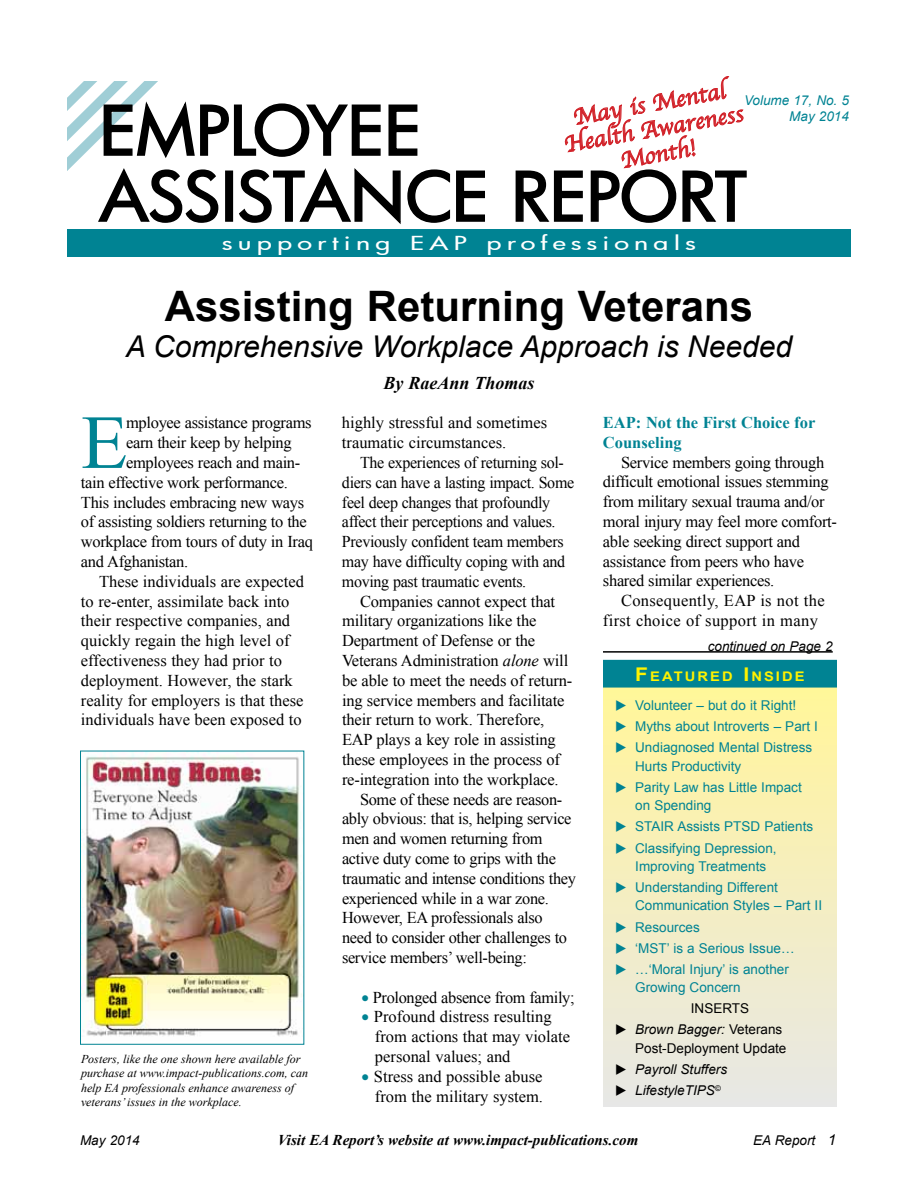
<style>
.page{position:relative;width:918px;height:1188px;background:#fff}
.page>*{position:absolute;margin:0;border:0;box-sizing:border-box;transform-origin:0 0}
.t1{font:76.35px "Times New Roman";color:#008393}
.t2{font:500 66px/66px "Futura";letter-spacing:.005em;color:#000;scale:1.05 1}
.t3{font:700 42px "Arial";color:#000}
.t4{font:italic 30px "Arial";color:#000}
.t5{font:24px/25.5px "Apple Chancery";color:#d2232a;text-align:center}
.t6{font:500 18.9px "Futura";letter-spacing:.19em;color:#fff;scale:1.43 1}
.t7{font:italic 700 18px "Times New Roman";color:#000}
.t8{font:16.5px/19.8px "Times New Roman";letter-spacing:-.02em;color:#000}
.t9{font:16.5px/19.8px "Times New Roman";color:#000}
.t10{font:16.5px/19.8px "Times New Roman";letter-spacing:.02em;color:#000}
.t11{font:700 16.5px/19.8px "Times New Roman";color:#008393}
.t12{font:italic 700 15px "Times New Roman";color:#000}
.t13{font:13.5px/18.5px "Arial";color:#008393}
.t14{font:italic 13.5px "Arial";color:#000}
.t15{font:13.5px/18.5px "Arial";color:#000}
.t16{font:italic 13.5px/16.2px "Arial";color:#008393;text-align:right}
.t17{font:700 13.2px "Arial";letter-spacing:.145em;color:#fff200;scale:1.11 1}
.t18{font:italic 12px/14.4px "Times New Roman";color:#000}
.s1{font-style:italic}
.s2{color:#008393}
.s3{font-size:18.9px}
.s4{font-size:15px}
</style>
<div class="page">
<img style="left:68px;top:81px;width:89px;height:89px">
<svg style="left:103px;top:99px;width:278px;height:61px"></svg>
<svg style="left:388px;top:104px;width:30px;height:52px"></svg>
<svg style="left:97px;top:168px;width:122px;height:55px"></svg>
<div style="left:225px;top:171px;width:8px;height:51px;border:2px solid #000"></div>
<svg style="left:239px;top:168px;width:162px;height:56px"></svg>
<svg style="left:407px;top:169px;width:78px;height:54px"></svg>
<div style="left:67px;top:230px;width:783px;height:27px;background:#008393"></div>
<hr style="left:603px;top:651px;width:230px;height:2px;background:#000">
<div style="left:603px;top:688px;width:234px;height:419px;background:linear-gradient(to bottom,#fff59a,#e7e7e7)"></div>
<div style="left:604px;top:661px;width:232px;height:26px;background:#008393"></div>
<div style="left:603px;top:660px;width:234px;height:28px;border:2px solid #008393"></div>
<svg style="left:515px;top:76px;width:232px;height:147px"></svg>
<img style="left:82px;top:753px;width:220px;height:284px">
<div style="left:80px;top:751px;width:224px;height:294px;border:1px solid #008393"></div>
<svg style="left:627px;top:710px;width:13px;height:1px"></svg>
<svg style="left:627px;top:731px;width:13px;height:1px"></svg>
<svg style="left:627px;top:752px;width:13px;height:1px"></svg>
<svg style="left:627px;top:792px;width:13px;height:1px"></svg>
<svg style="left:627px;top:831px;width:13px;height:1px"></svg>
<svg style="left:627px;top:853px;width:13px;height:1px"></svg>
<svg style="left:627px;top:892px;width:13px;height:1px"></svg>
<svg style="left:627px;top:932px;width:13px;height:1px"></svg>
<svg style="left:627px;top:953px;width:13px;height:1px"></svg>
<svg style="left:627px;top:974px;width:13px;height:1px"></svg>
<svg style="left:627px;top:1034px;width:13px;height:1px"></svg>
<svg style="left:627px;top:1074px;width:13px;height:1px"></svg>
<svg style="left:627px;top:1095px;width:13px;height:1px"></svg>
<h3 class="t5" style="left:558px;top:106px;width:183px;rotate:-10deg">May is Mental<br>Health Awareness<br>Month!</h3>
<p class="t16" style="left:744px;top:93px;width:106px">Volume 17, No. 5<br>May 2014</p>
<h2 class="t2" style="left:100px;top:96px;width:618px">EMPLOYEE<br>ASSISTANCE REPORT</h2>
<p class="t6" style="left:222px;top:230px;width:159px">SUPPORTING EAP</p>
<p class="t6" style="left:487px;top:230px;width:148px">PROFESSIONALS</p>
<h3 class="t3" style="left:165px;top:278px;width:590px">Assisting Returning Veterans</h3>
<h3 class="t4" style="left:126px;top:327px;width:668px">A Comprehensive Workplace Approach is Needed</h3>
<p class="t7" style="left:384px;top:370px;width:152px">By RaeAnn Thomas</p>
<h1 class="t1" style="left:81px;top:391px;width:48px">E</h1>
<p class="t8" style="left:126px;top:413px;width:187px">mployee assistance programs</p>
<p class="t11" style="left:603px;top:412px;width:214px">EAP: Not the First Choice for<br>Counseling</p>
<p class="t8" style="left:603px;top:452px;width:236px;text-indent:18px">Service members going through difficult emotional issues stemming from military sexual trauma and/or moral injury may feel more comfort&shy;able seeking direct support and assistance from peers who have shared similar experiences.</p>
<p class="t10" style="left:603px;top:591px;width:223px;text-indent:18px">Consequently, EAP is not the first choice of support in many</p>
<p class="t14" style="left:708px;top:638px;width:126px">continued on Page 2</p>
<p class="t9" style="left:342px;top:413px;width:207px">highly stressful and sometimes traumatic circumstances.</p>
<p class="t8" style="left:342px;top:452px;width:234px;text-indent:18px">The experiences of returning sol&shy;diers can have a lasting impact. Some feel deep changes that profoundly affect their perceptions and values.<br>Previously confident team members may have difficulty coping with and moving past traumatic events.</p>
<p class="t8" style="left:360px;top:591px;width:197px">Companies cannot expect that</p>
<p class="t8" style="left:342px;top:611px;width:196px">military organizations like the</p>
<p class="t8" style="left:342px;top:630px;width:195px">Department of Defense or the</p>
<p class="t8" style="left:342px;top:650px;width:228px">Veterans Administration <span class="s1">alone</span> will</p>
<p class="t8" style="left:342px;top:670px;width:232px">be able to meet the needs of return-</p>
<p class="t8" style="left:342px;top:690px;width:224px">ing service members and facilitate</p>
<p class="t8" style="left:342px;top:710px;width:204px">their return to work. Therefore,</p>
<p class="t8" style="left:342px;top:729px;width:215px">EAP plays a key role in assisting</p>
<p class="t8" style="left:342px;top:749px;width:220px">these employees in the process of</p>
<p class="t8" style="left:342px;top:769px;width:218px">re-integration into the workplace.</p>
<p class="t8" style="left:360px;top:789px;width:204px">Some of these needs are reason-</p>
<p class="t8" style="left:342px;top:809px;width:231px">ably obvious: that is, helping service</p>
<p class="t8" style="left:342px;top:828px;width:202px">men and women returning from</p>
<p class="t8" style="left:342px;top:848px;width:215px">active duty come to grips with the</p>
<p class="t8" style="left:342px;top:868px;width:235px">traumatic and intense conditions they</p>
<p class="t8" style="left:342px;top:888px;width:208px">experienced while in a war zone.</p>
<p class="t8" style="left:342px;top:908px;width:202px">However, EA professionals also</p>
<p class="t8" style="left:342px;top:927px;width:227px">need to consider other challenges to</p>
<p class="t8" style="left:342px;top:947px;width:186px">service members’ well-being:</p>
<p class="t8" style="left:362px;top:987px;width:215px"><span class="s2">•</span> Prolonged absence from family;</p>
<p class="t9" style="left:375px;top:1007px;width:197px;text-indent:-13px"><span class="s2">•</span> Profound distress resulting from actions that may violate personal values; and</p>
<p class="t9" style="left:362px;top:1066px;width:183px;text-align:right"><span class="s2">•</span> Stress and possible abuse from the military system.</p>
<p class="t8" style="left:126px;top:432px;width:167px">earn their keep by helping</p>
<p class="t8" style="left:126px;top:452px;width:176px">employees reach and main-</p>
<p class="t8" style="left:81px;top:472px;width:208px">tain effective work performance.</p>
<p class="t8" style="left:81px;top:492px;width:225px">This includes embracing new ways</p>
<p class="t8" style="left:81px;top:512px;width:227px">of assisting soldiers returning to the</p>
<p class="t8" style="left:81px;top:531px;width:233px">workplace from tours of duty in Iraq</p>
<p class="t8" style="left:81px;top:551px;width:109px">and Afghanistan.</p>
<p class="t9" style="left:99px;top:571px;width:207px">These individuals are expected</p>
<p class="t9" style="left:81px;top:591px;width:210px">to re-enter, assimilate back into</p>
<p class="t9" style="left:81px;top:611px;width:211px">their respective companies, and</p>
<p class="t9" style="left:81px;top:630px;width:210px">quickly regain the high level of</p>
<p class="t9" style="left:81px;top:650px;width:203px">effectiveness they had prior to</p>
<p class="t9" style="left:81px;top:670px;width:213px">deployment. However, the stark</p>
<p class="t9" style="left:81px;top:690px;width:224px">reality for employers is that these</p>
<p class="t9" style="left:81px;top:710px;width:222px">individuals have been exposed to</p>
<p class="t17" style="left:635px;top:668px;width:154px"><span class="s3">F</span>EATURED <span class="s3">I</span>NSIDE</p>
<p class="t13" style="left:615px;top:696px;width:183px">◆ Volunteer – but do it Right!</p>
<p class="t13" style="left:615px;top:717px;width:204px">◆ Myths about Introverts – Part I</p>
<p class="t13" style="left:635px;top:739px;width:179px;text-indent:-20px">◆ Undiagnosed Mental Distress<br>Hurts Productivity</p>
<p class="t13" style="left:635px;top:778px;width:168px;text-indent:-20px">◆ Parity Law has Little Impact on Spending</p>
<p class="t13" style="left:615px;top:818px;width:200px">◆ STAIR Assists PTSD Patients</p>
<p class="t13" style="left:635px;top:839px;width:143px;text-indent:-20px">◆ Classifying Depression,<br>Improving Treatments</p>
<p class="t13" style="left:635px;top:878px;width:188px;text-indent:-20px">◆ Understanding Different<br>Communication Styles – Part II</p>
<p class="t13" style="left:615px;top:918px;width:86px">◆ Resources</p>
<p class="t13" style="left:615px;top:939px;width:181px">◆ ‘MST’ is a Serious Issue…</p>
<p class="t13" style="left:635px;top:960px;width:155px;text-indent:-20px">◆ …‘Moral Injury’ is another<br>Growing Concern</p>
<p class="t15" style="left:691px;top:999px;width:60px">INSERTS</p>
<p class="t15" style="left:635px;top:1021px;width:153px;text-indent:-20px">◆ <span class="s1">Brown Bagger:</span> Veterans<br>Post-Deployment Update</p>
<p class="t14" style="left:615px;top:1060px;width:114px">◆ Payroll Stuffers</p>
<p class="t14" style="left:615px;top:1082px;width:107px">◆ LifestyleTIPS<sup>©</sup></p>
<p class="t18" style="left:81px;top:1051px;width:229px">Posters, like the one shown here available for purchase at www.impact-publications.com, can help EA professionals enhance awareness of veterans’ issues in the workplace.</p>
<p class="t14" style="left:80px;top:1131px;width:61px">May 2014</p>
<p class="t12" style="left:278px;top:1129px;width:362px">Visit EA Report’s website at www.impact-publications.com</p>
<p class="t14" style="left:753px;top:1131px;width:84px">EA Report <span class="s4">1</span></p>
</div>
